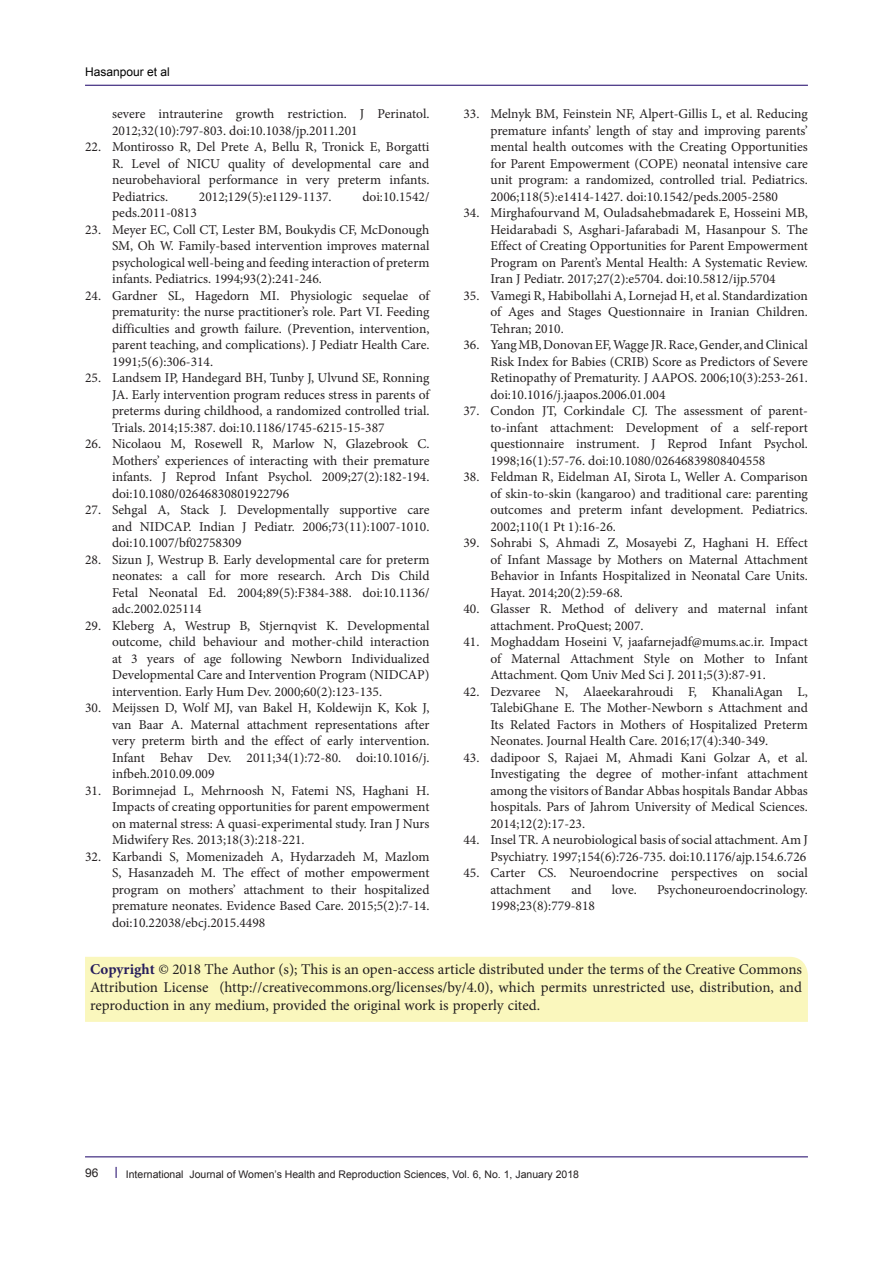
<style>
.page{position:relative;width:893px;height:1263px;background:#fff}
.page>*{position:absolute;margin:0;border:0;box-sizing:border-box;transform-origin:0 0}
.t1{font:15px/18px "Minion Pro";letter-spacing:-.005em;color:#231f20;text-align:justify}
.t2{font:13.5px/16.5px "Minion Pro";color:#231f20;text-align:justify}
.t3{font:12px "Arial";color:#000001}
.t4{font:12px "Arial";color:#231f20}
.t5{font:10.5px "Arial";color:#231f20}
.s1{font-weight:700;color:#261d5c}
</style>
<div class="page">
<hr style="left:85px;top:1156px;width:723px;height:1px;background:#190066">
<hr style="left:85px;top:85px;width:723px;height:1px;background:#190066">
<div style="left:85px;top:957px;width:723px;height:65px;background:#faf7bd"></div>
<p class="t3" style="left:85px;top:64px;width:86px">Hasanpour et al</p>
<p class="t2" style="left:112px;top:106px;width:319px">severe intrauterine growth restriction. J Perinatol.<br>2012;32(10):797-803. doi:10.1038/jp.2011.201</p>
<p class="t2" style="left:112px;top:139px;width:319px;text-indent:-27px">22. Montirosso R, Del Prete A, Bellu R, Tronick E, Borgatti R. Level of NICU quality of developmental care and neurobehavioral performance in very preterm infants.<br>Pediatrics.</p>
<p class="t2" style="left:199px;top:188px;width:134px">2012;129(5):e1129-1137.</p>
<p class="t2" style="left:362px;top:188px;width:68px">doi:10.1542/</p>
<p class="t2" style="left:112px;top:205px;width:86px">peds.2011-0813</p>
<p class="t2" style="left:112px;top:221px;width:319px;text-indent:-27px">23. Meyer EC, Coll CT, Lester BM, Boukydis CF, McDonough SM, Oh W. Family-based intervention improves maternal psychological well-being and feeding interaction of preterm infants. Pediatrics. 1994;93(2):241-246.</p>
<p class="t2" style="left:112px;top:287px;width:319px;text-indent:-27px">24. Gardner SL, Hagedorn MI. Physiologic sequelae of prematurity: the nurse practitioner’s role. Part VI. Feeding difficulties and growth failure. (Prevention, intervention, parent teaching, and complications). J Pediatr Health Care.<br>1991;5(6):306-314.</p>
<p class="t2" style="left:112px;top:370px;width:319px;text-indent:-27px">25. Landsem IP, Handegard BH, Tunby J, Ulvund SE, Ronning JA. Early intervention program reduces stress in parents of preterms during childhood, a randomized controlled trial.<br>Trials. 2014;15:387. doi:10.1186/1745-6215-15-387</p>
<p class="t2" style="left:112px;top:436px;width:319px;text-indent:-27px">26. Nicolaou M, Rosewell R, Marlow N, Glazebrook C.<br>Mothers’ experiences of interacting with their premature infants. J Reprod Infant Psychol. 2009;27(2):182-194. doi:10.1080/02646830801922796</p>
<p class="t2" style="left:112px;top:502px;width:319px;text-indent:-27px">27. Sehgal A, Stack J. Developmentally supportive care and NIDCAP. Indian J Pediatr. 2006;73(11):1007-1010. doi:10.1007/bf02758309</p>
<p class="t2" style="left:112px;top:551px;width:319px;text-indent:-27px">28. Sizun J, Westrup B. Early developmental care for preterm neonates: a call for more research. Arch Dis Child Fetal Neonatal Ed. 2004;89(5):F384-388. doi:10.1136/ adc.2002.025114</p>
<p class="t2" style="left:112px;top:617px;width:319px;text-indent:-27px">29. Kleberg A, Westrup B, Stjernqvist K. Developmental outcome, child behaviour and mother-child interaction at 3 years of age following Newborn Individualized Developmental Care and Intervention Program (NIDCAP) intervention. Early Hum Dev. 2000;60(2):123-135.</p>
<p class="t2" style="left:112px;top:700px;width:319px;text-indent:-27px">30. Meijssen D, Wolf MJ, van Bakel H, Koldewijn K, Kok J, van Baar A. Maternal attachment representations after very preterm birth and the effect of early intervention.<br>Infant Behav Dev. 2011;34(1):72-80. doi:10.1016/j. infbeh.2010.09.009</p>
<p class="t2" style="left:112px;top:782px;width:319px;text-indent:-27px">31. Borimnejad L, Mehrnoosh N, Fatemi NS, Haghani H.<br>Impacts of creating opportunities for parent empowerment on maternal stress: A quasi-experimental study. Iran J Nurs Midwifery Res. 2013;18(3):218-221.</p>
<p class="t2" style="left:112px;top:848px;width:319px;text-indent:-27px">32. Karbandi S, Momenizadeh A, Hydarzadeh M, Mazlom S, Hasanzadeh M. The effect of mother empowerment program on mothers’ attachment to their hospitalized premature neonates. Evidence Based Care. 2015;5(2):7-14. doi:10.22038/ebcj.2015.4498</p>
<p class="t2" style="left:490px;top:106px;width:319px;text-indent:-27px">33. Melnyk BM, Feinstein NF, Alpert-Gillis L, et al. Reducing premature infants’ length of stay and improving parents’ mental health outcomes with the Creating Opportunities for Parent Empowerment (COPE) neonatal intensive care unit program: a randomized, controlled trial. Pediatrics.<br>2006;118(5):e1414-1427. doi:10.1542/peds.2005-2580</p>
<p class="t2" style="left:490px;top:205px;width:319px;text-indent:-27px">34. Mirghafourvand M, Ouladsahebmadarek E, Hosseini MB, Heidarabadi S, Asghari-Jafarabadi M, Hasanpour S. The Effect of Creating Opportunities for Parent Empowerment Program on Parent’s Mental Health: A Systematic Review.<br>Iran J Pediatr. 2017;27(2):e5704. doi:10.5812/ijp.5704</p>
<p class="t2" style="left:490px;top:287px;width:319px;text-indent:-27px">35. Vamegi R, Habibollahi A, Lornejad H, et al. Standardization of Ages and Stages Questionnaire in Iranian Children.<br>Tehran; 2010.</p>
<p class="t2" style="left:490px;top:337px;width:319px;text-indent:-27px">36. Yang MB, Donovan EF, Wagge JR. Race, Gender, and Clinical Risk Index for Babies (CRIB) Score as Predictors of Severe Retinopathy of Prematurity. J AAPOS. 2006;10(3):253-261. doi:10.1016/j.jaapos.2006.01.004</p>
<p class="t2" style="left:490px;top:403px;width:319px;text-indent:-27px">37. Condon JT, Corkindale CJ. The assessment of parent&shy;to-infant attachment: Development of a self-report questionnaire instrument. J Reprod Infant Psychol.<br>1998;16(1):57-76. doi:10.1080/02646839808404558</p>
<p class="t2" style="left:490px;top:469px;width:319px;text-indent:-27px">38. Feldman R, Eidelman AI, Sirota L, Weller A. Comparison of skin-to-skin (kangaroo) and traditional care: parenting outcomes and preterm infant development. Pediatrics.<br>2002;110(1 Pt 1):16-26.</p>
<p class="t2" style="left:490px;top:535px;width:319px;text-indent:-27px">39. Sohrabi S, Ahmadi Z, Mosayebi Z, Haghani H. Effect of Infant Massage by Mothers on Maternal Attachment Behavior in Infants Hospitalized in Neonatal Care Units.<br>Hayat. 2014;20(2):59-68.</p>
<p class="t2" style="left:490px;top:601px;width:319px;text-indent:-27px">40. Glasser R. Method of delivery and maternal infant attachment. ProQuest; 2007.</p>
<p class="t2" style="left:490px;top:634px;width:319px;text-indent:-27px">41. Moghaddam Hoseini V, jaafarnejadf@mums.ac.ir. Impact of Maternal Attachment Style on Mother to Infant Attachment. Qom Univ Med Sci J. 2011;5(3):87-91.</p>
<p class="t2" style="left:490px;top:683px;width:319px;text-indent:-27px">42. Dezvaree N, Alaeekarahroudi F, KhanaliAgan L, TalebiGhane E. The Mother-Newborn s Attachment and Its Related Factors in Mothers of Hospitalized Preterm Neonates. Journal Health Care. 2016;17(4):340-349.</p>
<p class="t2" style="left:490px;top:749px;width:319px;text-indent:-27px">43. dadipoor S, Rajaei M, Ahmadi Kani Golzar A, et al.<br>Investigating the degree of mother-infant attachment among the visitors of Bandar Abbas hospitals Bandar Abbas hospitals. Pars of Jahrom University of Medical Sciences.<br>2014;12(2):17-23.</p>
<p class="t2" style="left:463px;top:832px;width:346px;text-align:right">44. Insel TR. A neurobiological basis of social attachment. Am J<br>Psychiatry. 1997;154(6):726-735. doi:10.1176/ajp.154.6.726</p>
<p class="t2" style="left:490px;top:865px;width:319px;text-indent:-27px">45. Carter CS. Neuroendocrine perspectives on social attachment</p>
<p class="t2" style="left:571px;top:881px;width:22px">and</p>
<p class="t2" style="left:612px;top:881px;width:26px">love.</p>
<p class="t2" style="left:657px;top:881px;width:152px">Psychoneuroendocrinology.</p>
<p class="t2" style="left:490px;top:898px;width:106px">1998;23(8):779-818</p>
<p class="t1" style="left:90px;top:961px;width:713px"><span class="s1">Copyright</span> © 2018 The Author (s); This is an open-access article distributed under the terms of the Creative Commons Attribution License (http://creativecommons.org/licenses/by/4.0), which permits unrestricted use, distribution, and reproduction in any medium, provided the original work is properly cited.</p>
<p class="t4" style="left:85px;top:1164px;width:15px">96</p>
<p class="t5" style="left:126px;top:1167px;width:455px">International Journal of Women’s Health and Reproduction Sciences, Vol. 6, No. 1, January 2018</p>
</div>
